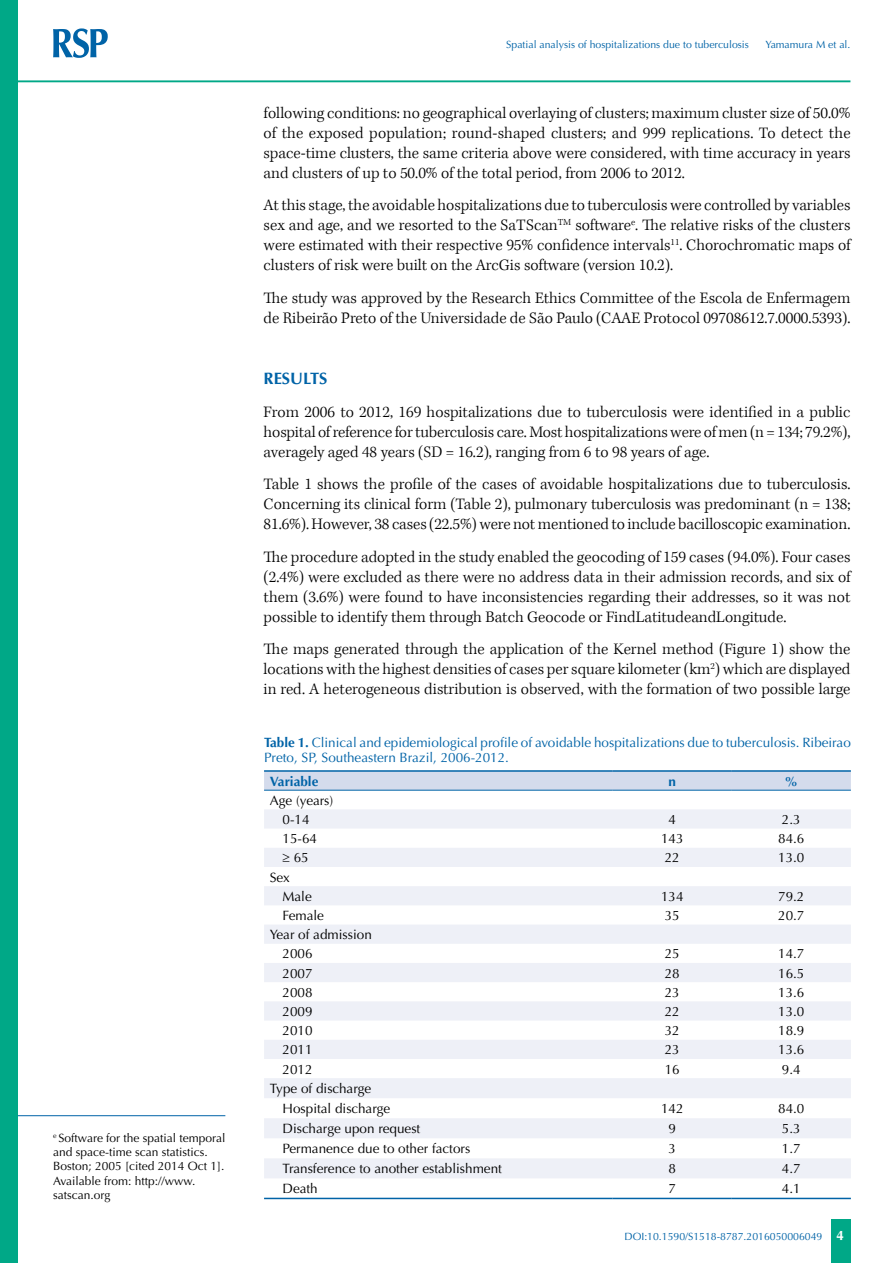
<style>
.page{position:relative;width:893px;height:1263px;background:#fff}
.page>*{position:absolute;margin:0;border:0;box-sizing:border-box;transform-origin:0 0}
.t1{font:300 16.5px/20px "Kepler Std";color:#000;text-align:justify}
.t2{font:700 16.5px "Optima";color:#0063a7}
.t3{font:13.5px/19.2px "Optima";color:#000}
.t4{font:13.5px/14.2px "Optima";color:#0063a7}
.t5{font:700 13.5px "Optima";color:#0063a7}
.t6{font:700 13.5px "Optima";color:#fff}
.t7{font:12px/14.4px "Optima";color:#000}
.t8{font:10.5px "Optima";color:#0063a7}
.s1{font-weight:700}
</style>
<div class="page">
<div style="left:831px;top:1220px;width:20px;height:43px;background:#00a887"></div>
<div style="left:0;top:0;width:18px;height:1263px;background:#00a887"></div>
<svg style="left:53px;top:28px;width:55px;height:30px"></svg>
<hr style="left:18px;top:80px;width:832px;height:2px;background:#00a887">
<hr style="left:18px;top:1115px;width:207px;height:1px;background:#0063a7">
<div style="left:264px;top:772px;width:587px;height:18px;background:#d4dbec"></div>
<svg style="left:264px;top:809px;width:587px;height:369px;fill:#eef0f7"></svg>
<hr style="left:264px;top:770px;width:349px;height:2px;background:#0063a7">
<hr style="left:613px;top:770px;width:119px;height:2px;background:#0063a7">
<hr style="left:732px;top:770px;width:119px;height:2px;background:#0063a7">
<hr style="left:264px;top:790px;width:349px;height:1px;background:#0063a7">
<hr style="left:613px;top:790px;width:119px;height:1px;background:#0063a7">
<hr style="left:732px;top:790px;width:119px;height:1px;background:#0063a7">
<hr style="left:264px;top:1198px;width:349px;height:1px;background:#0063a7">
<hr style="left:613px;top:1198px;width:119px;height:1px;background:#0063a7">
<hr style="left:732px;top:1198px;width:119px;height:1px;background:#0063a7">
<p class="t7" style="left:53px;top:1130px;width:174px"><sup>e</sup> Software for the spatial temporal and space-time scan statistics.<br>Boston; 2005 [cited 2014 Oct 1].<br>Available from: http://www. satscan.org</p>
<p class="t8" style="left:506px;top:38px;width:244px">Spatial analysis of hospitalizations due to tuberculosis</p>
<p class="t8" style="left:766px;top:38px;width:86px">Yamamura M et al.</p>
<p class="t1" style="left:264px;top:103px;width:588px">following conditions: no geographical overlaying of clusters; maximum cluster size of 50.0% of the exposed population; round-shaped clusters; and 999 replications. To detect the space-time clusters, the same criteria above were considered, with time accuracy in years and clusters of up to 50.0% of the total period, from 2006 to 2012.</p>
<p class="t1" style="left:264px;top:196px;width:588px">At this stage, the avoidable hospitalizations due to tuberculosis were controlled by variables sex and age, and we resorted to the SaTScan<sup>TM</sup> software<sup>e</sup>. The relative risks of the clusters were estimated with their respective 95% confidence intervals<sup>11</sup>. Chorochromatic maps of clusters of risk were built on the ArcGis software (version 10.2).</p>
<p class="t1" style="left:264px;top:288px;width:588px">The study was approved by the Research Ethics Committee of the Escola de Enfermagem de Ribeirão Preto of the Universidade de São Paulo (CAAE Protocol 09708612.7.0000.5393).</p>
<p class="t2" style="left:264px;top:369px;width:65px">RESULTS</p>
<p class="t1" style="left:264px;top:402px;width:588px">From 2006 to 2012, 169 hospitalizations due to tuberculosis were identified in a public hospital of reference for tuberculosis care. Most hospitalizations were of men (n = 134; 79.2%), averagely aged 48 years (SD = 16.2), ranging from 6 to 98 years of age.</p>
<p class="t1" style="left:264px;top:475px;width:588px">Table 1 shows the profile of the cases of avoidable hospitalizations due to tuberculosis.<br>Concerning its clinical form (Table 2), pulmonary tuberculosis was predominant (n = 138; 81.6%). However, 38 cases (22.5%) were not mentioned to include bacilloscopic examination.</p>
<p class="t1" style="left:264px;top:547px;width:588px">The procedure adopted in the study enabled the geocoding of 159 cases (94.0%). Four cases (2.4%) were excluded as there were no address data in their admission records, and six of them (3.6%) were found to have inconsistencies regarding their addresses, so it was not possible to identify them through Batch Geocode or FindLatitudeandLongitude.</p>
<p class="t1" style="left:264px;top:640px;width:588px">The maps generated through the application of the Kernel method (Figure 1) show the locations with the highest densities of cases per square kilometer (km<sup>2</sup>) which are displayed in red. A heterogeneous distribution is observed, with the formation of two possible large</p>
<p class="t4" style="left:264px;top:736px;width:588px"><span class="s1">Table 1.</span> Clinical and epidemiological profile of avoidable hospitalizations due to tuberculosis. Ribeirao<br>Preto, SP, Southeastern Brazil, 2006-2012.</p>
<p class="t5" style="left:270px;top:773px;width:50px">Variable</p>
<p class="t5" style="left:668px;top:773px;width:9px">n</p>
<p class="t5" style="left:785px;top:773px;width:15px">%</p>
<p class="t3" style="left:283px;top:791px;width:52px;text-indent:-13px">Age (years)<br>0-14</p>
<p class="t3" style="left:668px;top:810px;width:9px">4</p>
<p class="t3" style="left:782px;top:810px;width:20px">2.3</p>
<p class="t3" style="left:283px;top:829px;width:36px">15-64</p>
<p class="t3" style="left:661px;top:829px;width:24px">143</p>
<p class="t3" style="left:778px;top:829px;width:28px">84.6</p>
<p class="t3" style="left:283px;top:848px;width:28px">≥ 65</p>
<p class="t3" style="left:665px;top:848px;width:17px">22</p>
<p class="t3" style="left:778px;top:848px;width:28px">13.0</p>
<p class="t3" style="left:283px;top:867px;width:31px;text-indent:-13px">Sex<br>Male</p>
<p class="t3" style="left:661px;top:887px;width:24px">134</p>
<p class="t3" style="left:778px;top:887px;width:28px">79.2</p>
<p class="t3" style="left:283px;top:906px;width:43px">Female</p>
<p class="t3" style="left:665px;top:906px;width:17px">35</p>
<p class="t3" style="left:778px;top:906px;width:28px">20.7</p>
<p class="t3" style="left:283px;top:925px;width:91px;text-indent:-13px">Year of admission<br>2006</p>
<p class="t3" style="left:665px;top:944px;width:17px">25</p>
<p class="t3" style="left:778px;top:944px;width:28px">14.7</p>
<p class="t3" style="left:283px;top:963px;width:32px">2007</p>
<p class="t3" style="left:665px;top:963px;width:17px">28</p>
<p class="t3" style="left:778px;top:963px;width:28px">16.5</p>
<p class="t3" style="left:283px;top:983px;width:32px">2008</p>
<p class="t3" style="left:665px;top:983px;width:17px">23</p>
<p class="t3" style="left:778px;top:983px;width:28px">13.6</p>
<p class="t3" style="left:283px;top:1002px;width:32px">2009</p>
<p class="t3" style="left:665px;top:1002px;width:17px">22</p>
<p class="t3" style="left:778px;top:1002px;width:28px">13.0</p>
<p class="t3" style="left:283px;top:1021px;width:32px">2010</p>
<p class="t3" style="left:665px;top:1021px;width:17px">32</p>
<p class="t3" style="left:778px;top:1021px;width:28px">18.9</p>
<p class="t3" style="left:283px;top:1040px;width:32px">2011</p>
<p class="t3" style="left:665px;top:1040px;width:17px">23</p>
<p class="t3" style="left:778px;top:1040px;width:28px">13.6</p>
<p class="t3" style="left:283px;top:1059px;width:32px">2012</p>
<p class="t3" style="left:665px;top:1059px;width:17px">16</p>
<p class="t3" style="left:782px;top:1059px;width:20px">9.4</p>
<p class="t3" style="left:283px;top:1079px;width:109px;line-height:20.1px;text-indent:-13px">Type of discharge<br>Hospital discharge</p>
<p class="t3" style="left:661px;top:1099px;width:24px">142</p>
<p class="t3" style="left:778px;top:1099px;width:28px">84.0</p>
<p class="t3" style="left:283px;top:1119px;width:139px">Discharge upon request</p>
<p class="t3" style="left:668px;top:1119px;width:9px">9</p>
<p class="t3" style="left:782px;top:1119px;width:20px">5.3</p>
<p class="t3" style="left:283px;top:1139px;width:189px">Permanence due to other factors</p>
<p class="t3" style="left:668px;top:1139px;width:9px">3</p>
<p class="t3" style="left:782px;top:1139px;width:20px">1.7</p>
<p class="t3" style="left:283px;top:1159px;width:221px">Transference to another establishment</p>
<p class="t3" style="left:668px;top:1159px;width:9px">8</p>
<p class="t3" style="left:782px;top:1159px;width:20px">4.7</p>
<p class="t3" style="left:283px;top:1179px;width:37px">Death</p>
<p class="t3" style="left:668px;top:1179px;width:9px">7</p>
<p class="t3" style="left:782px;top:1179px;width:20px">4.1</p>
<p class="t8" style="left:624px;top:1230px;width:199px">DOI:10.1590/S1518-8787.2016050006049</p>
<p class="t6" style="left:836px;top:1227px;width:9px">4</p>
</div>
